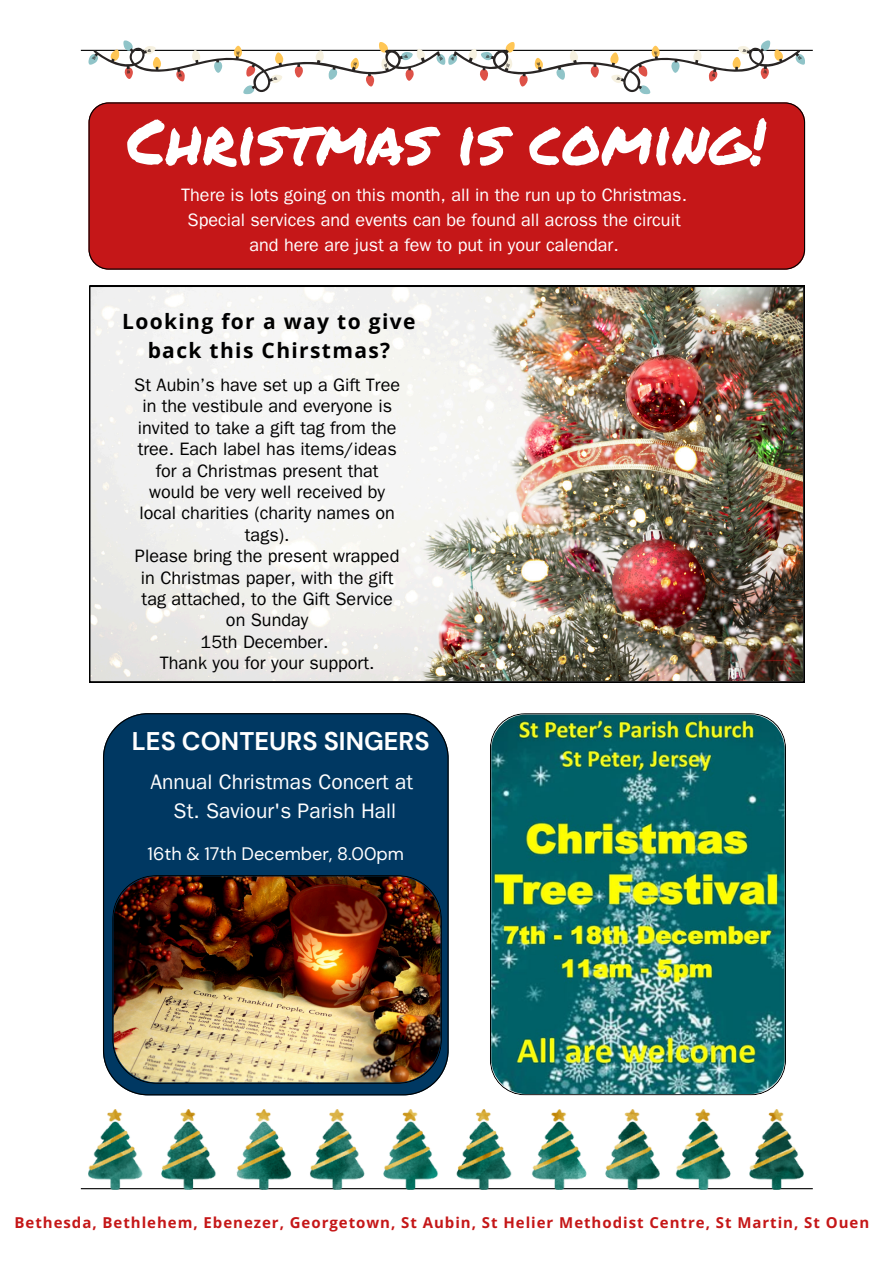
<style>
.page{position:relative;width:894px;height:1264px;background:#fff}
.page>*{position:absolute;margin:0;border:0;box-sizing:border-box;transform-origin:0 0}
.t1{font:63px "Permanent Marker";color:#fff}
.t2{font:700 25.5px "DM Sans";color:#fff}
.t3{font:21px/29.2px "Franklin Gothic LT Pro";color:#fff;text-align:center}
.t4{font:700 21px/29.2px "Open Sans";letter-spacing:.065em;color:#000;text-align:center}
.t5{font:18px/21.3px "Franklin Gothic LT Pro";color:#000;text-align:center}
.t6{font:18px/24.8px "Franklin Gothic LT Pro";color:#fff;text-align:center}
.t7{font:18px "DM Sans";color:#fff}
.t8{font:700 15px "Open Sans";letter-spacing:.065em;color:#c51718}
</style>
<div class="page">
<hr style="left:81px;top:1188px;width:731px;height:1px;background:#000">
<hr style="left:81px;top:50px;width:731px;height:1px;background:#000">
<img style="left:89px;top:286px;width:715px;height:396px">
<div style="left:88px;top:102px;width:716px;height:168px;background:#c51718"></div>
<svg style="left:88px;top:40px;width:716px;height:54px"></svg>
<svg style="left:103px;top:713px;width:345px;height:382px;background:#07395e"></svg>
<img style="left:112px;top:875px;width:330px;height:208px">
<img style="left:490px;top:713px;width:295px;height:382px">
<img style="left:88px;top:1109px;width:715px;height:80px">
<p class="t1" style="left:127px;top:95px;width:640px">CHRISTMAS IS COMING!</p>
<h1 class="t6" style="left:181px;top:186px;width:507px">There is lots going on this month, all in the run up to Christmas.<br>Special services and events can be found all across the circuit and here are just a few to put in your calendar.</h1>
<h5 class="t4" style="left:122px;top:306px;width:295px">Looking for a way to give back this Chirstmas?</h5>
<p class="t5" style="left:134px;top:377px;width:267px">St Aubin’s have set up a Gift Tree in the vestibule and everyone is invited to take a gift tag from the tree. Each label has items/ideas for a Christmas present that would be very well received by local charities (charity names on tags).<br>Please bring the present wrapped in Christmas paper, with the gift tag attached, to the Gift Service on Sunday<br>15th December.<br>Thank you for your support.</p>
<p class="t2" style="left:132px;top:724px;width:299px">LES CONTEURS SINGERS</p>
<h3 class="t3" style="left:150px;top:770px;width:264px">Annual Christmas Concert at<br>St. Saviour's Parish Hall</h3>
<h5 class="t7" style="left:148px;top:841px;width:258px">16th &amp; 17th December, 8.00pm</h5>
<p class="t8" style="left:15px;top:1212px;width:855px">Bethesda, Bethlehem, Ebenezer, Georgetown, St Aubin, St Helier Methodist Centre, St Martin, St Ouen</p>
</div>
